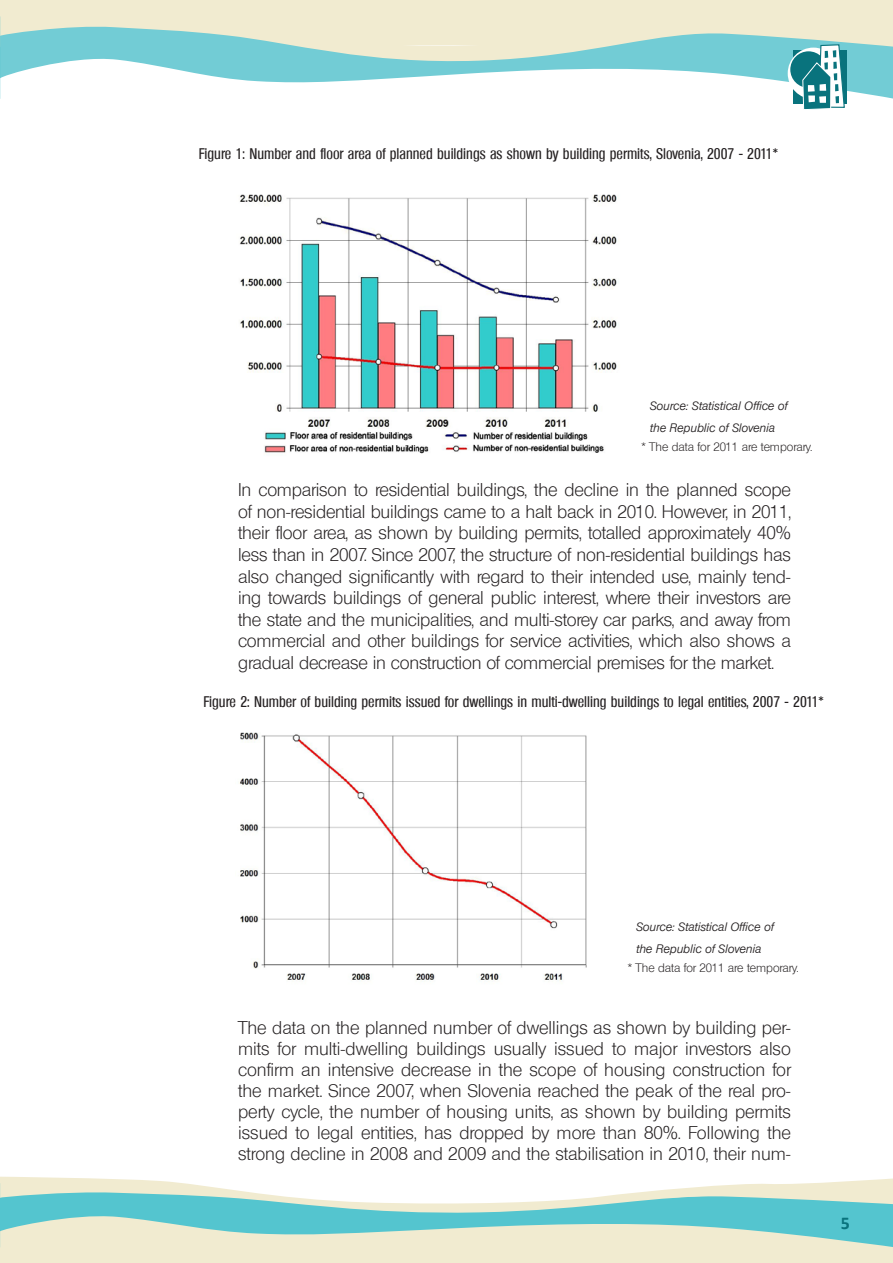
<style>
.page{position:relative;width:893px;height:1263px;background:#fff}
.page>*{position:absolute;margin:0;border:0;box-sizing:border-box;transform-origin:0 0}
.t1{font:18px/21.6px "Olympia L Light";letter-spacing:-.01em;color:#231f20;text-align:justify}
.t2{font:700 18px "Calibri";color:#09737d}
.t3{font:15px "Olympia MC Medium Cond";color:#231f20}
.t4{font:12px/21.6px "Olympia L Light Ita";color:#231f20}
.t5{font:12px "Olympia L Light";color:#231f20}
</style>
<div class="page">
<div style="left:0;top:1212px;width:893px;height:51px;background:#f1ebd0"></div>
<svg style="left:1px;top:65px;width:892px;height:34px"></svg>
<svg style="left:1px;top:0;width:892px;height:65px;background:#c8e1d1"></svg>
<div style="left:793px;top:50px;width:54px;height:54px;background:#09737d"></div>
<div style="left:788px;top:48px;width:51px;height:51px;background:#fff;border-radius:50%"></div>
<div style="left:790px;top:51px;width:37px;height:37px;background:#09737d;border-radius:50%"></div>
<svg style="left:802px;top:44px;width:43px;height:66px"></svg>
<svg style="left:0;top:0;width:1px;height:99px"></svg>
<svg style="left:0;top:1177px;width:893px;height:70px"></svg>
<img style="left:240px;top:194px;width:377px;height:260px">
<img style="left:239px;top:732px;width:348px;height:250px">
<p class="t3" style="left:199px;top:145px;width:580px">Figure 1: Number and floor area of planned buildings as shown by building permits, Slovenia, 2007 - 2011*</p>
<p class="t4" style="left:650px;top:395px;width:139px">Source: Statistical Office of the Republic of Slovenia</p>
<p class="t5" style="left:641px;top:440px;width:172px">* The data for 2011 are temporary.</p>
<p class="t1" style="left:238px;top:479px;width:554px">In comparison to residential buildings, the decline in the planned scope of non-residential buildings came to a halt back in 2010. However, in 2011, their floor area, as shown by building permits, totalled approximately 40% less than in 2007. Since 2007, the structure of non-residential buildings has also changed significantly with regard to their intended use, mainly tend&shy;ing towards buildings of general public interest, where their investors are the state and the municipalities, and multi-storey car parks, and away from commercial and other buildings for service activities, which also shows a gradual decrease in construction of commercial premises for the market.</p>
<p class="t3" style="left:204px;top:693px;width:622px">Figure 2: Number of building permits issued for dwellings in multi-dwelling buildings to legal entities, 2007 - 2011*</p>
<p class="t4" style="left:636px;top:916px;width:139px">Source: Statistical Office of the Republic of Slovenia</p>
<p class="t5" style="left:628px;top:961px;width:172px">* The data for 2011 are temporary.</p>
<p class="t1" style="left:238px;top:1017px;width:554px;line-height:21px">The data on the planned number of dwellings as shown by building per&shy;mits for multi-dwelling buildings usually issued to major investors also confirm an intensive decrease in the scope of housing construction for the market. Since 2007, when Slovenia reached the peak of the real pro&shy;perty cycle, the number of housing units, as shown by building permits issued to legal entities, has dropped by more than 80%. Following the strong decline in 2008 and 2009 and the stabilisation in 2010, their num-</p>
<p class="t2" style="left:841px;top:1211px;width:11px">5</p>
</div>
